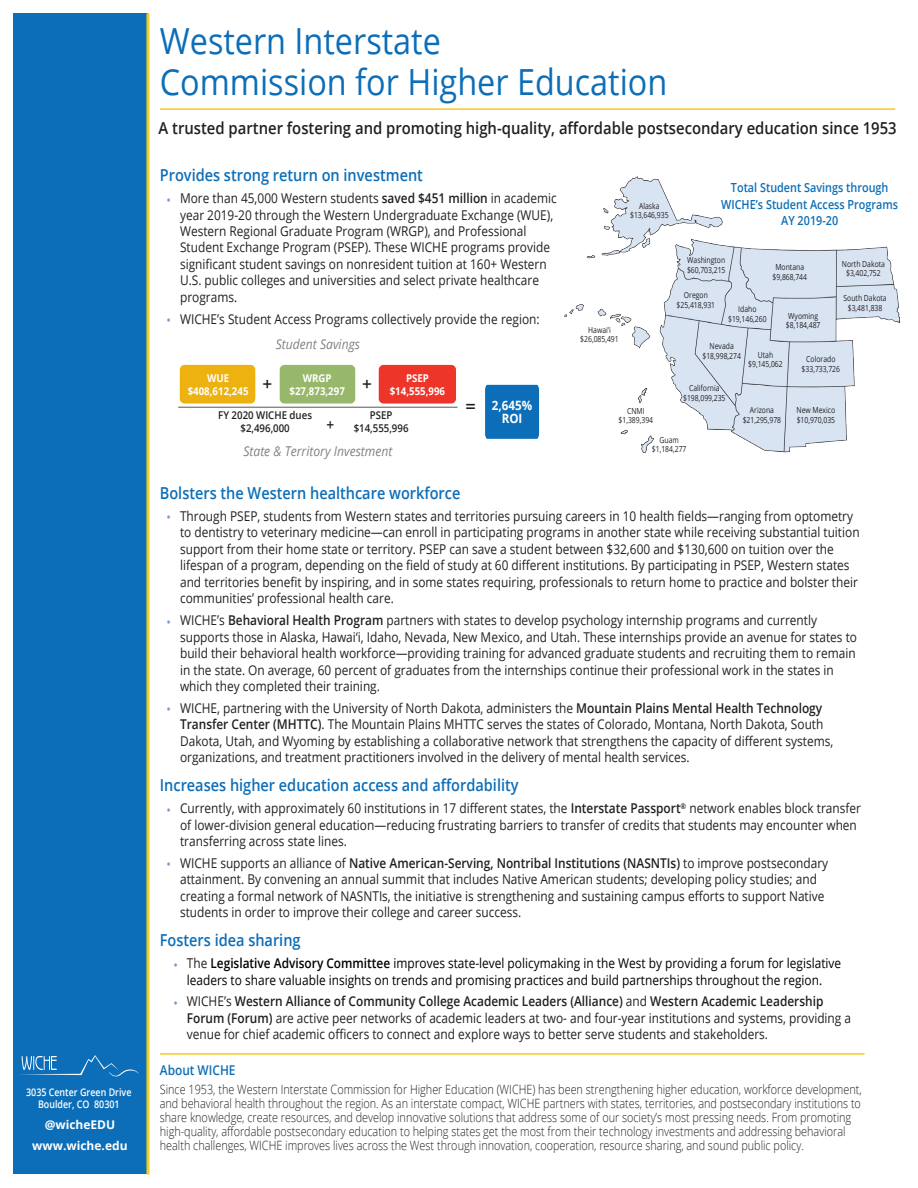
<style>
.page{position:relative;width:918px;height:1188px;background:#fff}
.page>*{position:absolute;margin:0;border:0;box-sizing:border-box;transform-origin:0 0}
.t1{font:36px/40.5px "Open Sans";color:#0c6eb8;scale:.9 1}
.t2{font:600 18.3px "Open Sans";color:#231f20}
.t3{font:600 17.25px "Open Sans";color:#231f20}
.t4{font:600 16.5px "Open Sans";color:#0c6eb8;scale:.88 1}
.t5{font:600 16.5px "Open Sans";color:#231f20;scale:.9 1}
.t6{font:600 15px "Open Sans";color:#231f20;scale:.9 1}
.t7{font:13.5px/16.5px "Open Sans";color:#231f20;scale:.88 1}
.t8{font:13.5px/16.5px "Open Sans";color:#000;text-align:center;scale:.88 1}
.t9{font:italic 13.5px "Open Sans";color:#808285;scale:.9 1}
.t10{font:600 13.5px "Open Sans";color:#0c6eb8;scale:.88 1}
.t11{font:700 12.9px/12.9px "Open Sans";color:#fff;text-align:center;scale:.9 1}
.t12{font:300 12.75px/13.8px "Open Sans";color:#231f20;scale:.85 1}
.t13{font:600 12.6px/16.6px "Open Sans";color:#0c6eb8;text-align:center;scale:.87 1}
.t14{font:700 12px/20.4px "Open Sans";color:#fff;text-align:center}
.t15{font:700 10.8px/12.9px "Open Sans";color:#fff;text-align:center;scale:.9 1}
.t16{font:600 10.8px "Open Sans";color:#231f20;scale:.9 1}
.t17{font:600 10.5px/12px "Open Sans";color:#fff;text-align:center;scale:.85 1}
.t18{font:8.4px/9.6px "Open Sans";color:#231f20;text-align:center;scale:.82 1}
.s1{color:#7298cf}
.s2{font-weight:600}
.s3{color:#231f20}
</style>
<div class="page">
<div style="left:14px;top:14px;width:134px;height:1160px;background:#0c6eb8"></div>
<hr style="left:146px;top:14px;width:3px;height:1160px;background:#f5ca21">
<img style="left:565px;top:177px;width:334px;height:275px">
<svg style="left:20px;top:1055px;width:119px;height:22px"></svg>
<hr style="left:160px;top:1053px;width:705px;height:2px;background:#f5ca21">
<hr style="left:160px;top:108px;width:735px;height:2px;background:#f5ca21">
<div style="left:485px;top:385px;width:54px;height:54px;background:#0c6eb8"></div>
<div style="left:180px;top:365px;width:75px;height:39px;background:#edb20f;border-radius:5px"></div>
<div style="left:280px;top:365px;width:75px;height:39px;background:#97b86a;border-radius:5px"></div>
<div style="left:379px;top:365px;width:77px;height:39px;background:#ee3529;border-radius:5px"></div>
<hr style="left:178px;top:407px;width:280px;height:1px;background:#636366">
<p class="t17" style="left:26px;top:1086px;width:125px">3035 Center Green Drive<br>Boulder, CO 80301</p>
<p class="t14" style="left:32px;top:1114px;width:97px">@wicheEDU www.wiche.edu</p>
<h1 class="t1" style="left:160px;top:20px;width:565px">Western Interstate<br>Commission for Higher Education</h1>
<p class="t5" style="left:159px;top:116px;width:822px">A trusted partner fostering and promoting high-quality, affordable postsecondary education since 1953</p>
<p class="t4" style="left:160px;top:164px;width:301px">Provides strong return on investment</p>
<p class="t7" style="left:180px;top:190px;width:430px;text-indent:-13px"><span class="s1">•</span> More than 45,000 Western students <span class="s2">saved $451 million</span> in academic year 2019-20 through the Western Undergraduate Exchange (WUE), Western Regional Graduate Program (WRGP), and Professional Student Exchange Program (PSEP). These WICHE programs provide significant student savings on nonresident tuition at 160+ Western U.S. public colleges and universities and select private healthcare programs.</p>
<p class="t7" style="left:167px;top:310px;width:425px"><span class="s1">•</span> WICHE’s Student Access Programs collectively provide the region:</p>
<p class="t9" style="left:276px;top:335px;width:95px">Student Savings</p>
<p class="t15" style="left:188px;top:371px;width:69px">WUE $408,612,245</p>
<p class="t15" style="left:290px;top:371px;width:63px">WRGP $27,873,297</p>
<p class="t15" style="left:390px;top:372px;width:63px">PSEP $14,555,996</p>
<p class="t3" style="left:263px;top:372px;width:11px">+</p>
<p class="t16" style="left:218px;top:408px;width:106px">FY 2020 WICHE dues</p>
<p class="t16" style="left:370px;top:408px;width:27px">PSEP</p>
<p class="t16" style="left:241px;top:421px;width:56px">$2,496,000</p>
<p class="t6" style="left:326px;top:414px;width:10px">+</p>
<p class="t16" style="left:354px;top:421px;width:62px">$14,555,996</p>
<p class="t3" style="left:362px;top:372px;width:11px">+</p>
<p class="t9" style="left:243px;top:442px;width:167px">State &amp; Territory Investment</p>
<h2 class="t2" style="left:466px;top:394px;width:12px">=</h2>
<p class="t11" style="left:492px;top:399px;width:46px">2,645%<br>ROI</p>
<p class="t18" style="left:630px;top:200px;width:48px">Alaska $13,646,935</p>
<p class="t13" style="left:721px;top:179px;width:205px">Total Student Savings through<br>WICHE’s Student Access Programs<br>AY 2019-20</p>
<p class="t18" style="left:687px;top:255px;width:48px;text-align:left">Washington $60,703,215</p>
<p class="t18" style="left:677px;top:290px;width:48px">Oregon $25,418,931</p>
<p class="t18" style="left:842px;top:259px;width:54px">North Dakota $3,402,752</p>
<p class="t18" style="left:844px;top:293px;width:54px">South Dakota $3,481,838</p>
<p class="t18" style="left:773px;top:262px;width:44px">Montana $9,868,744</p>
<p class="t18" style="left:728px;top:304px;width:48px">Idaho $19,146,260</p>
<p class="t18" style="left:786px;top:311px;width:44px;text-align:left">Wyoming $8,184,487</p>
<p class="t18" style="left:580px;top:325px;width:48px">Hawai‘i $26,085,491</p>
<p class="t18" style="left:702px;top:341px;width:48px">Nevada $18,998,274</p>
<p class="t18" style="left:683px;top:383px;width:53px">California $198,099,235</p>
<p class="t18" style="left:748px;top:350px;width:44px">Utah $9,145,062</p>
<p class="t18" style="left:802px;top:354px;width:48px">Colorado $33,733,726</p>
<p class="t18" style="left:797px;top:405px;width:49px;text-align:left">New Mexico $10,970,035</p>
<p class="t18" style="left:743px;top:405px;width:48px">Arizona $21,295,978</p>
<p class="t18" style="left:619px;top:406px;width:44px">CNMI $1,389,394</p>
<p class="t18" style="left:652px;top:435px;width:44px">Guam $1,184,277</p>
<p class="t4" style="left:160px;top:481px;width:343px">Bolsters the Western healthcare workforce</p>
<p class="t7" style="left:180px;top:507px;width:774px;text-indent:-13px"><span class="s1">•</span> Through PSEP, students from Western states and territories pursuing careers in 10 health fields—ranging from optometry to dentistry to veterinary medicine—can enroll in participating programs in another state while receiving substantial tuition support from their home state or territory. PSEP can save a student between $32,600 and $130,600 on tuition over the lifespan of a program, depending on the field of study at 60 different institutions. By participating in PSEP, Western states and territories benefit by inspiring, and in some states requiring, professionals to return home to practice and bolster their communities’ professional health care.</p>
<p class="t7" style="left:180px;top:612px;width:771px;text-indent:-13px"><span class="s1">•</span> WICHE’s <span class="s2">Behavioral Health Program</span> partners with states to develop psychology internship programs and currently supports those in Alaska, Hawai‘i, Idaho, Nevada, New Mexico, and Utah. These internships provide an avenue for states to build their behavioral health workforce—providing training for advanced graduate students and recruiting them to remain in the state. On average, 60 percent of graduates from the internships continue their professional work in the states in which they completed their training.</p>
<p class="t7" style="left:180px;top:699px;width:744px;text-indent:-13px"><span class="s1">•</span> WICHE, partnering with the University of North Dakota, administers the <span class="s2">Mountain Plains Mental Health Technology Transfer Center (MHTTC)</span>. The Mountain Plains MHTTC serves the states of Colorado, Montana, North Dakota, South Dakota, Utah, and Wyoming by establishing a collaborative network that strengthens the capacity of different systems, organizations, and treatment practitioners involved in the delivery of mental health services.</p>
<p class="t4" style="left:160px;top:774px;width:409px">Increases higher education access and affordability</p>
<p class="t7" style="left:180px;top:800px;width:775px;text-indent:-13px"><span class="s1">•</span> Currently, with approximately 60 institutions in 17 different states, the <span class="s2">Interstate Passport</span><sup>®</sup> network enables block transfer of lower-division general education—reducing frustrating barriers to transfer of credits that students may encounter when transferring across state lines.</p>
<p class="t7" style="left:180px;top:854px;width:738px;text-indent:-13px"><span class="s1">•</span> WICHE supports an alliance of <span class="s2">Native American-Serving, Nontribal Institutions (NASNTIs)</span> to improve postsecondary attainment. By convening an annual summit that includes Native American students; developing policy studies; and creating a formal network of NASNTIs, the initiative is strengthening and sustaining campus efforts to support Native students in order to improve their college and career success.</p>
<p class="t4" style="left:160px;top:929px;width:162px">Fosters idea sharing</p>
<p class="t8" style="left:173px;top:955px;width:760px"><span class="s1">•</span> <span class="s3">The</span> <span class="s2">Legislative Advisory Committee</span> improves state-level policymaking in the West by providing a forum for legislative leaders to share valuable insights on trends and promising practices and build partnerships throughout the region.</p>
<p class="t7" style="left:187px;top:993px;width:756px;text-indent:-13px"><span class="s1">•</span> WICHE’s <span class="s2">Western Alliance of Community College Academic Leaders (Alliance)</span> and <span class="s2">Western Academic Leadership<br>Forum (Forum)</span> are active peer networks of academic leaders at two- and four-year institutions and systems, providing a venue for chief academic officers to connect and explore ways to better serve students and stakeholders.</p>
<p class="t10" style="left:160px;top:1061px;width:88px">About WICHE</p>
<p class="t12" style="left:160px;top:1082px;width:827px">Since 1953, the Western Interstate Commission for Higher Education (WICHE) has been strengthening higher education, workforce development, and behavioral health throughout the region. As an interstate compact, WICHE partners with states, territories, and postsecondary institutions to share knowledge, create resources, and develop innovative solutions that address some of our society’s most pressing needs. From promoting high-quality, affordable postsecondary education to helping states get the most from their technology investments and addressing behavioral health challenges, WICHE improves lives across the West through innovation, cooperation, resource sharing, and sound public policy.</p>
</div>
